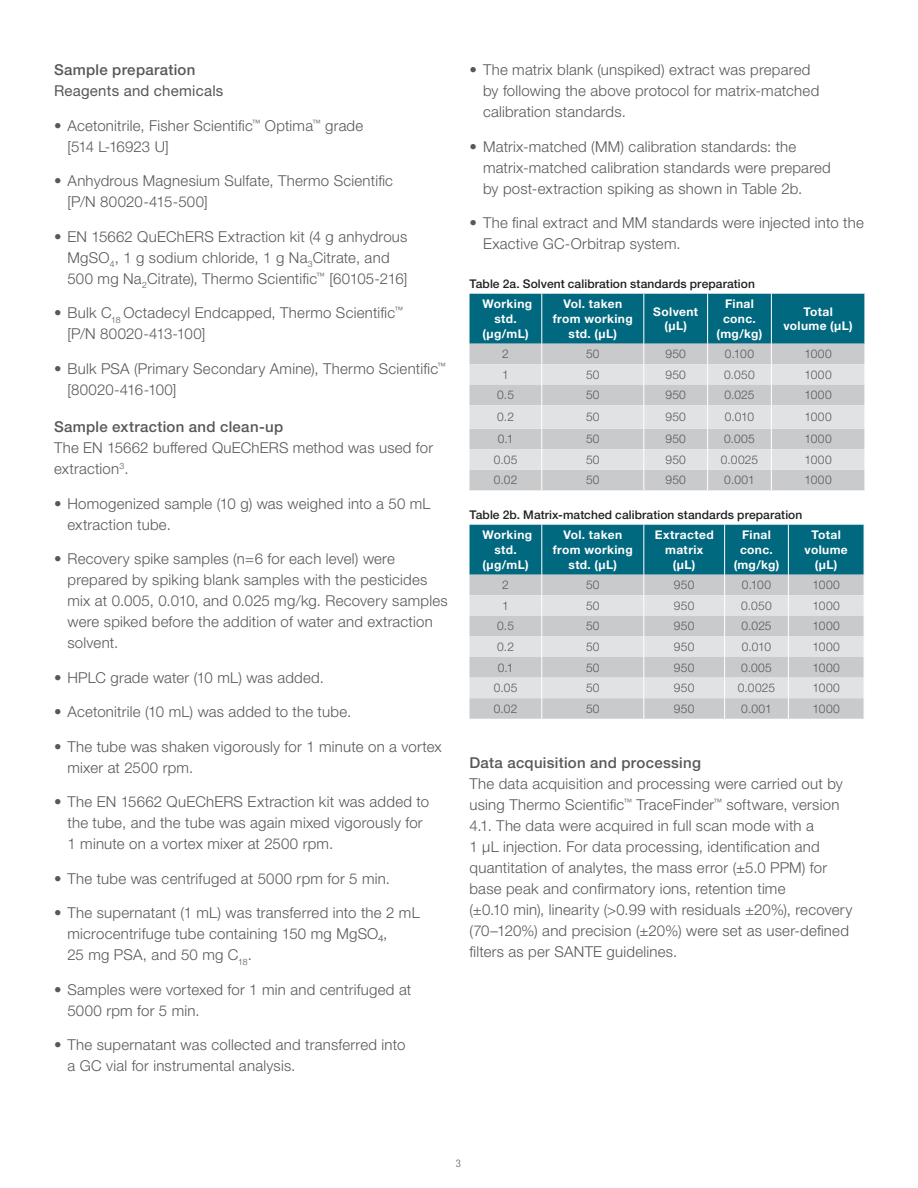
<style>
.page{position:relative;width:918px;height:1188px;background:#fff}
.page>*{position:absolute;margin:0;border:0;box-sizing:border-box;transform-origin:0 0}
.t1{font:300 15px/21px "Helvetica Neue LTW1 G";letter-spacing:.015em;color:#57585a}
.t2{font:500 15px "Helvetica Neue LTW1 G";letter-spacing:.02em;color:#57585a}
.t3{font:15px "Helvetica Neue LTW1 G";letter-spacing:.015em;color:#57585a}
.t4{font:300 12px "Helvetica Neue LTW1 G";letter-spacing:.015em;color:#57585a}
.t5{font:700 12px/14.7px "Helvetica Neue LTW1 G";letter-spacing:.03em;color:#fff;text-align:center}
.t6{font:500 12px "Helvetica Neue LTW1 G";letter-spacing:.01em;color:#231f20}
.t7{font:300 condensed 10.5px "Helvetica Neue LTW1 G";color:#57585a}
</style>
<div class="page">
<svg style="left:470px;top:294px;width:395px;height:196px;background:#9fbac1"></svg>
<svg style="left:470px;top:525px;width:394px;height:194px;background:#9eb9c0"></svg>
<p class="t2" style="left:54px;top:61px;width:143px">Sample preparation</p>
<p class="t3" style="left:54px;top:81px;width:171px">Reagents and chemicals</p>
<p class="t1" style="left:68px;top:115px;width:297px;text-indent:-14px">• Acetonitrile, Fisher Scientific<sup>™</sup> Optima<sup>™</sup> grade [514 L-16923 U]</p>
<p class="t1" style="left:68px;top:170px;width:327px;text-indent:-14px">• Anhydrous Magnesium Sulfate, Thermo Scientific [P/N 80020-415-500]</p>
<p class="t1" style="left:68px;top:226px;width:342px;text-indent:-14px">• EN 15662 QuEChERS Extraction kit (4 g anhydrous<br>MgSO<sub>4</sub>, 1 g sodium chloride, 1 g Na<sub>3</sub>Citrate, and<br>500 mg Na<sub>2</sub>Citrate), Thermo Scientific<sup>™</sup> [60105-216]</p>
<p class="t1" style="left:68px;top:302px;width:337px;text-indent:-14px">• Bulk C<sub>18</sub> Octadecyl Endcapped, Thermo Scientific<sup>™ </sup>[P/N 80020-413-100]</p>
<p class="t1" style="left:68px;top:358px;width:380px;text-indent:-14px">• Bulk PSA (Primary Secondary Amine), Thermo Scientific<sup>™ </sup>[80020-416-100]</p>
<p class="t2" style="left:54px;top:418px;width:231px">Sample extraction and clean-up</p>
<p class="t1" style="left:54px;top:437px;width:381px">The EN 15662 buffered QuEChERS method was used for extraction<sup>3</sup>.</p>
<p class="t1" style="left:68px;top:493px;width:365px;text-indent:-14px">• Homogenized sample (10 g) was weighed into a 50 mL extraction tube.</p>
<p class="t1" style="left:68px;top:548px;width:382px;text-indent:-14px">• Recovery spike samples (n=6 for each level) were prepared by spiking blank samples with the pesticides mix at 0.005, 0.010, and 0.025 mg/kg. Recovery samples were spiked before the addition of water and extraction solvent.</p>
<p class="t1" style="left:54px;top:667px;width:271px">• HPLC grade water (10 mL) was added.</p>
<p class="t1" style="left:54px;top:701px;width:299px">• Acetonitrile (10 mL) was added to the tube.</p>
<p class="t1" style="left:68px;top:736px;width:376px;text-indent:-14px">• The tube was shaken vigorously for 1 minute on a vortex mixer at 2500 rpm.</p>
<p class="t1" style="left:68px;top:791px;width:363px;text-indent:-14px">• The EN 15662 QuEChERS Extraction kit was added to the tube, and the tube was again mixed vigorously for<br>1 minute on a vortex mixer at 2500 rpm.</p>
<p class="t1" style="left:54px;top:868px;width:337px">• The tube was centrifuged at 5000 rpm for 5 min.</p>
<p class="t1" style="left:68px;top:902px;width:354px;text-indent:-14px">• The supernatant (1 mL) was transferred into the 2 mL microcentrifuge tube containing 150 mg MgSO₄,<br>25 mg PSA, and 50 mg C<sub>18</sub>.</p>
<p class="t1" style="left:68px;top:979px;width:345px;text-indent:-14px">• Samples were vortexed for 1 min and centrifuged at<br>5000 rpm for 5 min.</p>
<p class="t1" style="left:68px;top:1034px;width:339px;text-indent:-14px">• The supernatant was collected and transferred into a GC vial for instrumental analysis.</p>
<p class="t1" style="left:483px;top:59px;width:338px;text-indent:-14px">• The matrix blank (unspiked) extract was prepared by following the above protocol for matrix-matched calibration standards.</p>
<p class="t1" style="left:483px;top:136px;width:349px;text-indent:-14px">• Matrix-matched (MM) calibration standards: the matrix-matched calibration standards were prepared by post-extraction spiking as shown in Table 2b.</p>
<p class="t1" style="left:483px;top:212px;width:382px;text-indent:-14px">• The final extract and MM standards were injected into the<br>Exactive GC-Orbitrap system.</p>
<p class="t6" style="left:470px;top:276px;width:287px">Table 2a. Solvent calibration standards preparation</p>
<p class="t5" style="left:483px;top:297px;width:51px">Working std. (µg/mL)</p>
<p class="t5" style="left:553px;top:297px;width:81px">Vol. taken from working std. (µL)</p>
<p class="t5" style="left:653px;top:304px;width:46px">Solvent (µL)</p>
<p class="t5" style="left:717px;top:297px;width:47px">Final conc. (mg/kg)</p>
<p class="t5" style="left:783px;top:304px;width:71px">Total volume (µL)</p>
<p class="t4" style="left:502px;top:347px;width:8px">2</p>
<p class="t4" style="left:586px;top:347px;width:15px">50</p>
<p class="t4" style="left:665px;top:347px;width:22px">950</p>
<p class="t4" style="left:725px;top:347px;width:31px">0.100</p>
<p class="t4" style="left:805px;top:347px;width:29px">1000</p>
<p class="t4" style="left:502px;top:367px;width:8px">1</p>
<p class="t4" style="left:586px;top:367px;width:15px">50</p>
<p class="t4" style="left:665px;top:367px;width:22px">950</p>
<p class="t4" style="left:724px;top:367px;width:32px">0.050</p>
<p class="t4" style="left:805px;top:367px;width:29px">1000</p>
<p class="t4" style="left:497px;top:388px;width:18px">0.5</p>
<p class="t4" style="left:586px;top:388px;width:15px">50</p>
<p class="t4" style="left:665px;top:388px;width:22px">950</p>
<p class="t4" style="left:724px;top:388px;width:32px">0.025</p>
<p class="t4" style="left:805px;top:388px;width:29px">1000</p>
<p class="t4" style="left:497px;top:410px;width:18px">0.2</p>
<p class="t4" style="left:586px;top:410px;width:15px">50</p>
<p class="t4" style="left:665px;top:410px;width:22px">950</p>
<p class="t4" style="left:725px;top:410px;width:31px">0.010</p>
<p class="t4" style="left:805px;top:410px;width:29px">1000</p>
<p class="t4" style="left:498px;top:432px;width:17px">0.1</p>
<p class="t4" style="left:586px;top:432px;width:15px">50</p>
<p class="t4" style="left:665px;top:432px;width:22px">950</p>
<p class="t4" style="left:724px;top:432px;width:32px">0.005</p>
<p class="t4" style="left:805px;top:432px;width:29px">1000</p>
<p class="t4" style="left:494px;top:452px;width:25px">0.05</p>
<p class="t4" style="left:586px;top:452px;width:15px">50</p>
<p class="t4" style="left:665px;top:452px;width:22px">950</p>
<p class="t4" style="left:721px;top:452px;width:39px">0.0025</p>
<p class="t4" style="left:805px;top:452px;width:29px">1000</p>
<p class="t4" style="left:494px;top:473px;width:25px">0.02</p>
<p class="t4" style="left:586px;top:473px;width:15px">50</p>
<p class="t4" style="left:665px;top:473px;width:22px">950</p>
<p class="t4" style="left:724px;top:473px;width:32px">0.001</p>
<p class="t4" style="left:805px;top:473px;width:29px">1000</p>
<p class="t6" style="left:470px;top:507px;width:334px">Table 2b. Matrix-matched calibration standards preparation</p>
<p class="t5" style="left:483px;top:528px;width:51px">Working std. (µg/mL)</p>
<p class="t5" style="left:553px;top:528px;width:81px">Vol. taken from working std. (µL)</p>
<p class="t5" style="left:655px;top:528px;width:60px">Extracted matrix (µL)</p>
<p class="t5" style="left:734px;top:528px;width:47px">Final conc. (mg/kg)</p>
<p class="t5" style="left:805px;top:528px;width:45px">Total volume (µL)</p>
<p class="t4" style="left:502px;top:578px;width:8px">2</p>
<p class="t4" style="left:586px;top:578px;width:15px">50</p>
<p class="t4" style="left:674px;top:578px;width:22px">950</p>
<p class="t4" style="left:742px;top:578px;width:31px">0.100</p>
<p class="t4" style="left:813px;top:578px;width:29px">1000</p>
<p class="t4" style="left:502px;top:598px;width:8px">1</p>
<p class="t4" style="left:586px;top:598px;width:15px">50</p>
<p class="t4" style="left:674px;top:598px;width:22px">950</p>
<p class="t4" style="left:741px;top:598px;width:32px">0.050</p>
<p class="t4" style="left:813px;top:598px;width:29px">1000</p>
<p class="t4" style="left:497px;top:619px;width:18px">0.5</p>
<p class="t4" style="left:586px;top:619px;width:15px">50</p>
<p class="t4" style="left:674px;top:619px;width:22px">950</p>
<p class="t4" style="left:741px;top:619px;width:32px">0.025</p>
<p class="t4" style="left:813px;top:619px;width:29px">1000</p>
<p class="t4" style="left:497px;top:639px;width:18px">0.2</p>
<p class="t4" style="left:586px;top:639px;width:15px">50</p>
<p class="t4" style="left:674px;top:639px;width:22px">950</p>
<p class="t4" style="left:742px;top:639px;width:31px">0.010</p>
<p class="t4" style="left:813px;top:639px;width:29px">1000</p>
<p class="t4" style="left:498px;top:660px;width:17px">0.1</p>
<p class="t4" style="left:586px;top:660px;width:15px">50</p>
<p class="t4" style="left:674px;top:660px;width:22px">950</p>
<p class="t4" style="left:741px;top:660px;width:32px">0.005</p>
<p class="t4" style="left:813px;top:660px;width:29px">1000</p>
<p class="t4" style="left:494px;top:681px;width:25px">0.05</p>
<p class="t4" style="left:586px;top:681px;width:15px">50</p>
<p class="t4" style="left:674px;top:681px;width:22px">950</p>
<p class="t4" style="left:738px;top:681px;width:39px">0.0025</p>
<p class="t4" style="left:813px;top:681px;width:29px">1000</p>
<p class="t4" style="left:494px;top:701px;width:25px">0.02</p>
<p class="t4" style="left:586px;top:701px;width:15px">50</p>
<p class="t4" style="left:674px;top:701px;width:22px">950</p>
<p class="t4" style="left:741px;top:701px;width:32px">0.001</p>
<p class="t4" style="left:813px;top:701px;width:29px">1000</p>
<p class="t2" style="left:470px;top:754px;width:233px">Data acquisition and processing</p>
<p class="t1" style="left:470px;top:773px;width:384px">The data acquisition and processing were carried out by using Thermo Scientific<sup>™</sup> TraceFinder<sup>™</sup> software, version 4.1. The data were acquired in full scan mode with a<br>1 µL injection. For data processing, identification and quantitation of analytes, the mass error (±5.0 PPM) for base peak and confirmatory ions, retention time<br>(±0.10 min), linearity (&gt;0.99 with residuals ±20%), recovery (70–120%) and precision (±20%) were set as user-defined filters as per SANTE guidelines.</p>
<p class="t7" style="left:456px;top:1157px;width:7px">3</p>
</div>
